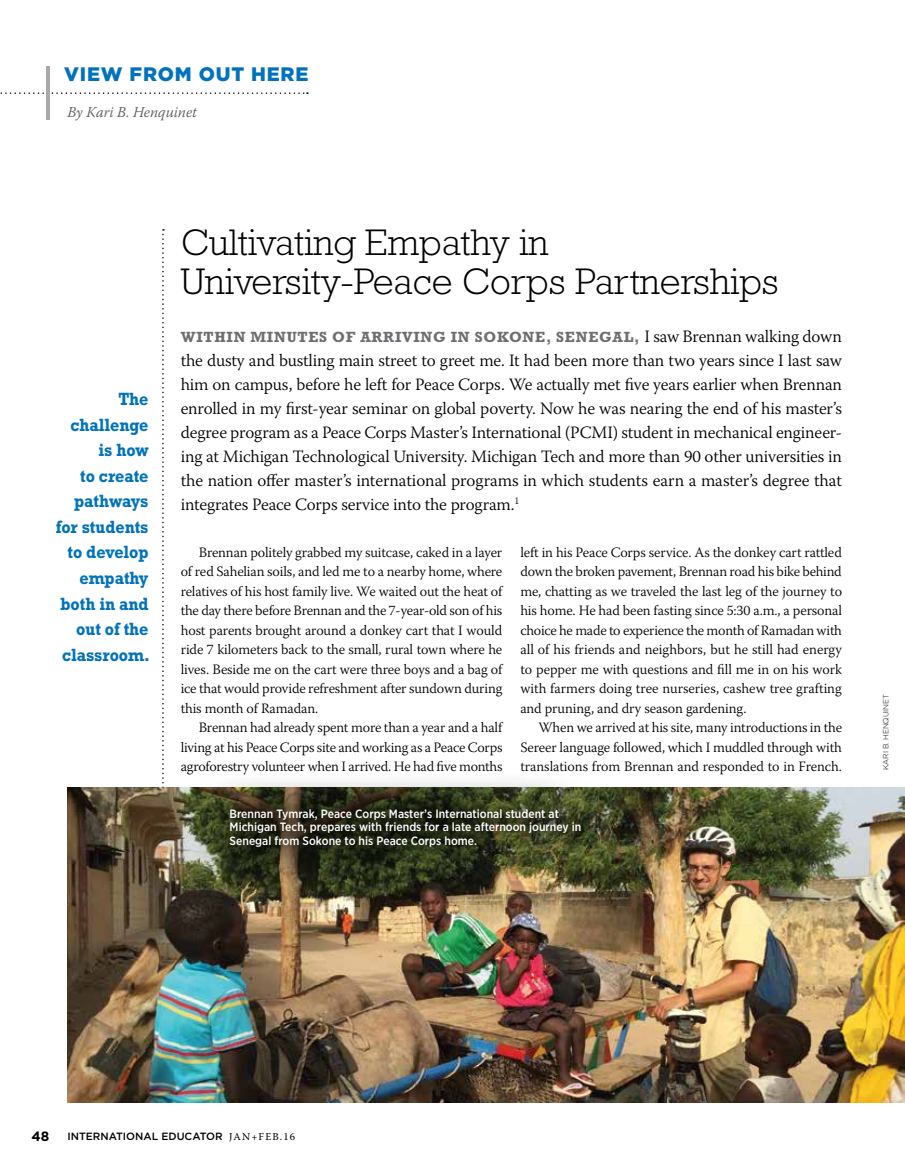
<style>
.page{position:relative;width:905px;height:1175px;background:#fff}
.page>*{position:absolute;margin:0;border:0;box-sizing:border-box;transform-origin:0 0}
.t1{font:58.2px "Gotham";color:#a7a9ac}
.t2{font:300 37.5px/39px "Rockwell Std";color:#000}
.t3{font:900 19.5px "Gotham";letter-spacing:.04em;color:#0072bc}
.t4{font:700 18px/25.5px "Rockwell Std";letter-spacing:-.005em;color:#0072bc;text-align:right;scale:.9 1}
.t5{font:300 17.25px/24px "Warnock Pro";letter-spacing:-.01em;color:#000;text-align:justify}
.t6{font:700 15px "Rockwell Std";letter-spacing:.05em;color:#6d6e71}
.t7{font:italic 300 15px "Warnock Pro";letter-spacing:-.005em;color:#58595b}
.t8{font:300 14.25px/19.5px "Warnock Pro";letter-spacing:-.01em;color:#000;text-align:justify}
.t9{font:700 13.5px "Gotham";color:#000}
.t10{font:500 12px/13.5px "Gotham Narrow";color:#fff}
.t11{font:500 10.5px "Gotham";color:#000}
.t12{font:300 7.5px "Gotham";letter-spacing:-.01em;color:#000}
.s1{font-family:"Warnock Pro";font-weight:300;font-size:17.25px;color:#000}
.s2{font-family:"Warnock Pro";font-weight:400}
</style>
<div class="page">
<svg style="left:0;top:92px;width:308px;height:2px"></svg>
<svg style="left:162px;top:229px;width:2px;height:558px"></svg>
<img style="left:68px;top:787px;width:836px;height:315px">
<div style="left:191px;top:770px;width:426px;height:114px;background:#000;opacity:.75"></div>
<h1 class="t1" style="left:39px;top:55px;width:19px">|</h1>
<h3 class="t3" style="left:64px;top:61px;width:246px">VIEW FROM OUT HERE</h3>
<p class="t7" style="left:68px;top:103px;width:131px">By Kari B. Henquinet</p>
<p class="t4" style="left:56px;top:386px;width:106px">The challenge is how<br>to create pathways for students to develop empathy both in and out of the classroom.</p>
<h2 class="t2" style="left:181px;top:222px;width:599px">Cultivating Empathy in<br>University-Peace Corps Partnerships</h2>
<p class="t6" style="left:181px;top:328px;width:662px">WITHIN MINUTES OF ARRIVING IN SOKONE, SENEGAL, <span class="s1">I saw Brennan walking down</span></p>
<p class="t5" style="left:181px;top:348px;width:662px">the dusty and bustling main street to greet me. It had been more than two years since I last saw him on campus, before he left for Peace Corps. We actually met five years earlier when Brennan enrolled in my first-year seminar on global poverty. Now he was nearing the end of his master’s degree program as a Peace Corps Master’s International (PCMI) student in mechanical engineer&shy;ing at Michigan Technological University. Michigan Tech and more than 90 other universities in the nation offer master’s international programs in which students earn a master’s degree that integrates Peace Corps service into the program.<sup>1</sup></p>
<p class="t8" style="left:181px;top:542px;width:323px;text-indent:18px">Brennan politely grabbed my suitcase, caked in a layer of red Sahelian soils, and led me to a nearby home, where relatives of his host family live. We waited out the heat of the day there before Brennan and the 7-year-old son of his host parents brought around a donkey cart that I would ride 7 kilometers back to the small, rural town where he lives. Beside me on the cart were three boys and a bag of ice that would provide refreshment after sundown during this month of Ramadan.</p>
<p class="t8" style="left:181px;top:717px;width:323px;text-indent:18px">Brennan had already spent more than a year and a half living at his Peace Corps site and working as a Peace Corps agroforestry volunteer when I arrived. He had five months</p>
<p class="t8" style="left:520px;top:542px;width:323px">left in his Peace Corps service. As the donkey cart rattled down the broken pavement, Brennan road his bike behind me, chatting as we traveled the last leg of the journey to his home. He had been fasting since 5:30 a.m., a personal choice he made to experience the month of Ramadan with all of his friends and neighbors, but he still had energy to pepper me with questions and fill me in on his work with farmers doing tree nurseries, cashew tree grafting and pruning, and dry season gardening.</p>
<p class="t8" style="left:520px;top:717px;width:323px;text-indent:18px">When we arrived at his site, many introductions in the Sereer language followed, which I muddled through with translations from Brennan and responded to in French.</p>
<p class="t10" style="left:230px;top:806px;width:353px">Brennan Tymrak, Peace Corps Master’s International student at<br>Michigan Tech, prepares with friends for a late afternoon journey in<br>Senegal from Sokone to his Peace Corps home.</p>
<p class="t12" style="left:881px;top:770px;width:77px;rotate:-90deg">KARI B. HENQUINET</p>
<p class="t9" style="left:32px;top:1127px;width:19px">48</p>
<p class="t11" style="left:67px;top:1129px;width:229px">INTERNATIONAL EDUCATOR <span class="s2">JAN+FEB.16</span></p>
</div>
